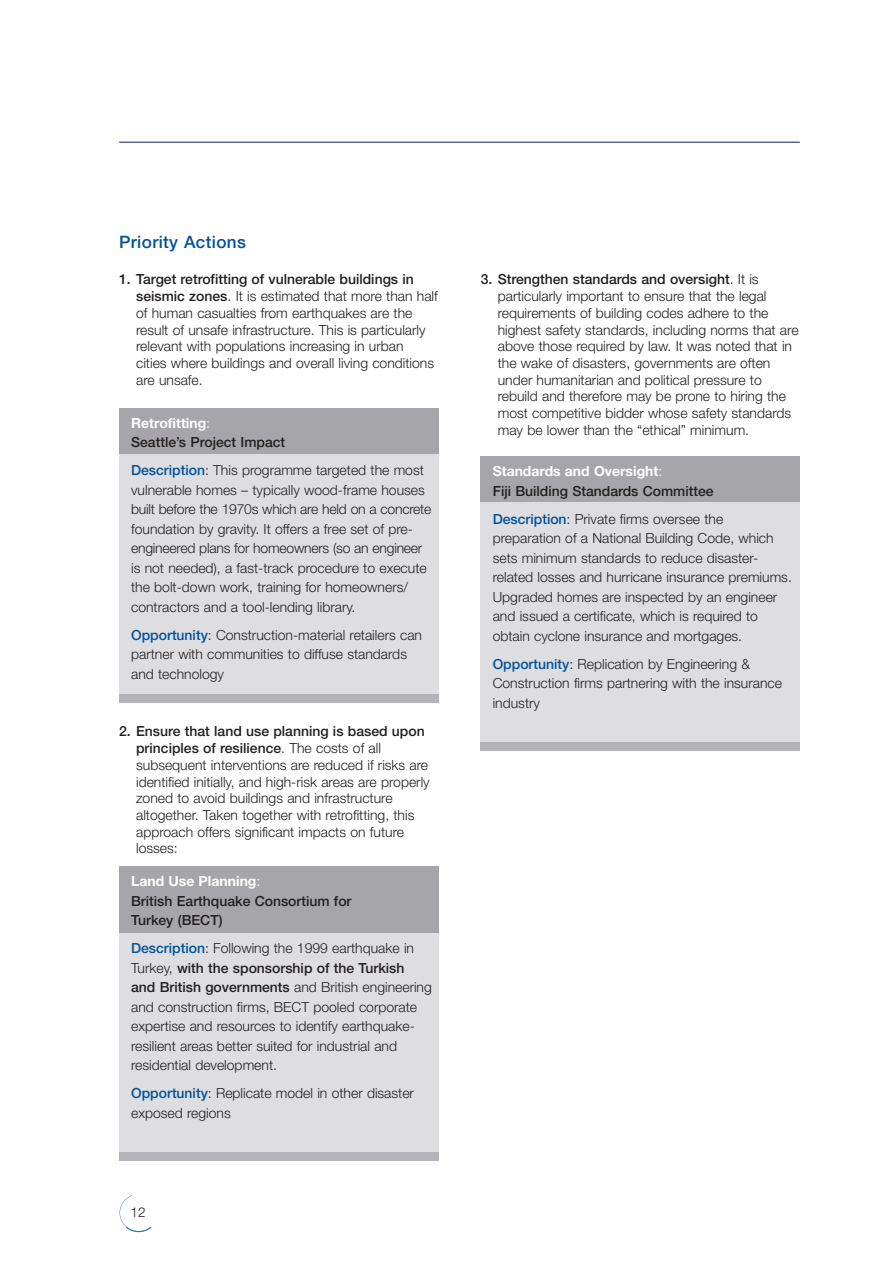
<style>
.page{position:relative;width:893px;height:1263px;background:#fff}
.page>*{position:absolute;margin:0;border:0;box-sizing:border-box;transform-origin:0 0}
.t1{font:500 17.1px "Helvetica Neue";letter-spacing:.02em;color:#01529a}
.t2{font:300 13.95px/19.5px "Helvetica Neue";color:#231f20}
.t3{font:500 13.95px/19.5px "Helvetica Neue";color:#231f20}
.t4{font:300 13.5px "Helvetica Neue";color:#231f20}
.s1{font-weight:500}
.s2{font-weight:700;color:#fff}
.s3{font-weight:300;color:#fff}
.s4{font-weight:500;color:#01529a}
</style>
<div class="page">
<hr style="left:119px;top:142px;width:680px;height:1px;background:#00295c">
<svg style="left:120px;top:1195px;width:31px;height:37px"></svg>
<div style="left:119px;top:413px;width:319px;height:286px;background:#dedee1"></div>
<div style="left:119px;top:408px;width:319px;height:46px;background:#a6a6aa"></div>
<div style="left:119px;top:694px;width:319px;height:8px;background:#b4b3b7"></div>
<div style="left:119px;top:872px;width:319px;height:286px;background:#dedee1"></div>
<div style="left:119px;top:867px;width:319px;height:66px;background:#a6a6aa"></div>
<div style="left:119px;top:1152px;width:319px;height:9px;background:#b4b3b7"></div>
<div style="left:480px;top:462px;width:319px;height:286px;background:#dedee1"></div>
<div style="left:480px;top:457px;width:319px;height:45px;background:#a6a6aa"></div>
<div style="left:480px;top:742px;width:319px;height:9px;background:#b4b3b7"></div>
<p class="t1" style="left:119px;top:236px;width:128px">Priority Actions</p>
<p class="t2" style="left:136px;top:272px;width:303px;line-height:16.8px;text-indent:-17px"><span class="s1">1. Target retrofitting of vulnerable buildings in seismic zones</span>. It is estimated that more than half of human casualties from earthquakes are the result of unsafe infrastructure. This is particularly relevant with populations increasing in urban<br>cities where buildings and overall living conditions are unsafe.</p>
<p class="t3" style="left:131px;top:414px;width:155px"><span class="s2">Retrofitting</span><span class="s3">:<br></span>Seattle’s Project Impact</p>
<p class="t2" style="left:131px;top:462px;width:302px"><span class="s4">Description</span>: This programme targeted the most vulnerable homes – typically wood-frame houses built before the 1970s which are held on a concrete foundation by gravity. It offers a free set of pre&shy;engineered plans for homeowners (so an engineer is not needed), a fast-track procedure to execute the bolt-down work, training for homeowners/ contractors and a tool-lending library.</p>
<p class="t2" style="left:131px;top:626px;width:292px"><span class="s4">Opportunity</span>: Construction-material retailers can partner with communities to diffuse standards and technology</p>
<p class="t2" style="left:136px;top:724px;width:295px;line-height:16.8px;text-indent:-17px"><span class="s1">2. Ensure that land use planning is based upon principles of resilience</span>. The costs of all subsequent interventions are reduced if risks are identified initially, and high-risk areas are properly zoned to avoid buildings and infrastructure altogether. Taken together with retrofitting, this approach offers significant impacts on future losses:</p>
<p class="t3" style="left:131px;top:873px;width:222px"><span class="s2">Land Use Planning</span><span class="s3">:<br></span>British Earthquake Consortium for<br>Turkey (BECT)</p>
<p class="t2" style="left:131px;top:940px;width:302px"><span class="s4">Description</span>: Following the 1999 earthquake in Turkey, <span class="s1">with the sponsorship of the Turkish and British governments</span> and British engineering and construction firms, BECT pooled corporate expertise and resources to identify earthquake&shy;resilient areas better suited for industrial and residential development.</p>
<p class="t2" style="left:131px;top:1085px;width:284px"><span class="s4">Opportunity</span>: Replicate model in other disaster exposed regions</p>
<p class="t4" style="left:131px;top:1208px;width:17px">12</p>
<p class="t2" style="left:497px;top:272px;width:302px;line-height:16.8px;text-indent:-17px"><span class="s1">3. Strengthen standards and oversight</span>. It is particularly important to ensure that the legal requirements of building codes adhere to the highest safety standards, including norms that are above those required by law. It was noted that in the wake of disasters, governments are often under humanitarian and political pressure to rebuild and therefore may be prone to hiring the most competitive bidder whose safety standards may be lower than the “ethical” minimum.</p>
<p class="t3" style="left:492px;top:463px;width:222px"><span class="s2">Standards and Oversight</span><span class="s3">:<br></span>Fiji Building Standards Committee</p>
<p class="t2" style="left:492px;top:510px;width:301px"><span class="s4">Description</span>: Private firms oversee the preparation of a National Building Code, which sets minimum standards to reduce disaster&shy;related losses and hurricane insurance premiums.<br>Upgraded homes are inspected by an engineer and issued a certificate, which is required to obtain cyclone insurance and mortgages.</p>
<p class="t2" style="left:492px;top:655px;width:291px"><span class="s4">Opportunity</span>: Replication by Engineering &amp;<br>Construction firms partnering with the insurance industry</p>
</div>
